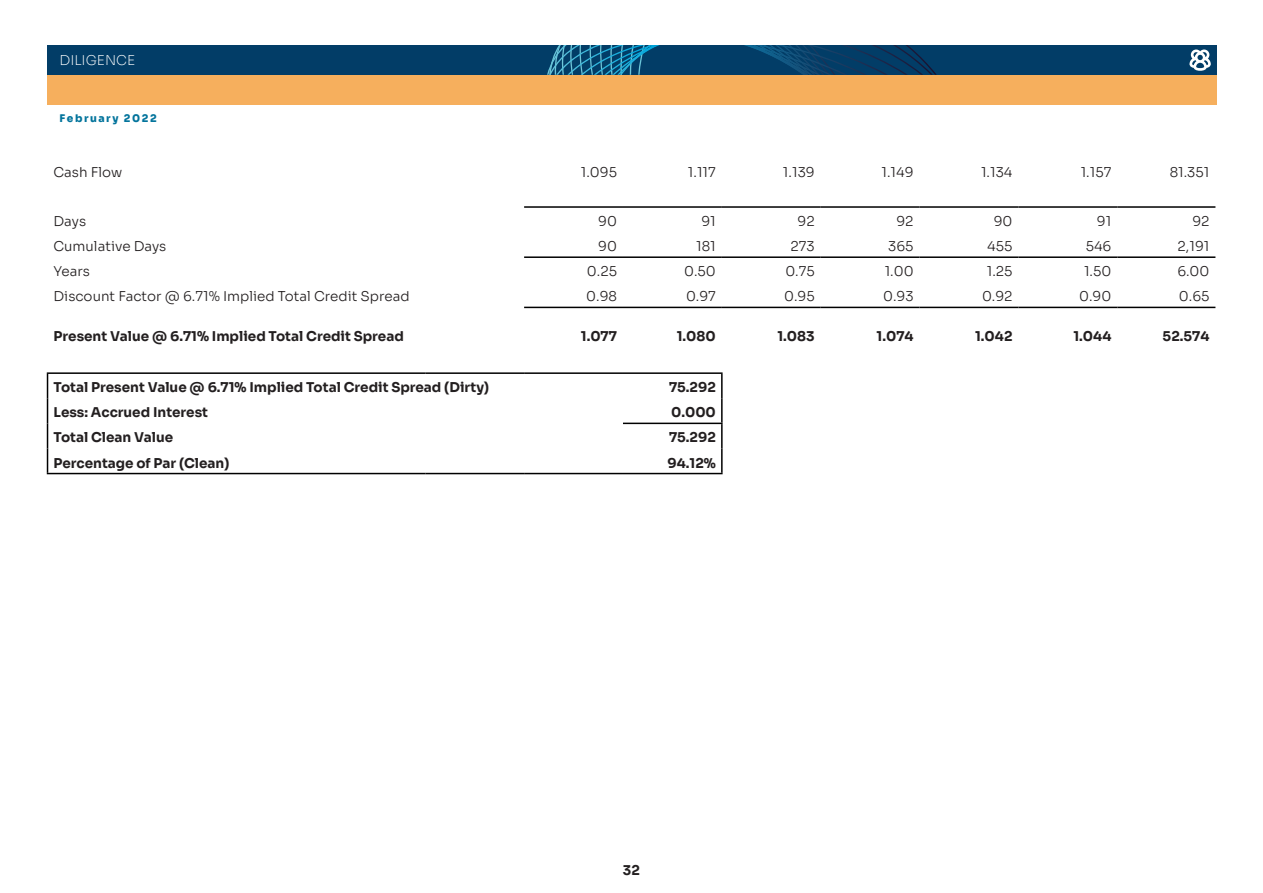
<style>
.page{position:relative;width:1263px;height:893px;background:#fff}
.page>*{position:absolute;margin:0;border:0;box-sizing:border-box;transform-origin:0 0}
._05_1_BODYTEXT_01_So{font:700 13.5px "Sora";color:#231f20}
._05_1_BODYTEXT_01_So-2{font:300 13.5px "Sora";color:#231f20}
.t1{font:200 13.5px "Sora";color:#fff}
.t2{font:800 10.5px "Sora";letter-spacing:.15em;color:#03749c}
</style>
<div class="page">
<hr style="left:524px;top:206px;width:99px;height:2px;background:#000">
<hr style="left:623px;top:206px;width:99px;height:2px;background:#000">
<hr style="left:722px;top:206px;width:99px;height:2px;background:#000">
<hr style="left:821px;top:206px;width:98px;height:2px;background:#000">
<hr style="left:919px;top:206px;width:99px;height:2px;background:#000">
<hr style="left:1018px;top:206px;width:99px;height:2px;background:#000">
<hr style="left:1117px;top:206px;width:98px;height:2px;background:#000">
<hr style="left:524px;top:256px;width:99px;height:2px;background:#000">
<hr style="left:623px;top:256px;width:99px;height:2px;background:#000">
<hr style="left:722px;top:256px;width:99px;height:2px;background:#000">
<hr style="left:821px;top:256px;width:98px;height:2px;background:#000">
<hr style="left:919px;top:256px;width:99px;height:2px;background:#000">
<hr style="left:1018px;top:256px;width:99px;height:2px;background:#000">
<hr style="left:1117px;top:256px;width:98px;height:2px;background:#000">
<hr style="left:524px;top:307px;width:99px;height:1px;background:#000">
<hr style="left:623px;top:307px;width:99px;height:1px;background:#000">
<hr style="left:722px;top:307px;width:99px;height:1px;background:#000">
<hr style="left:821px;top:307px;width:98px;height:1px;background:#000">
<hr style="left:919px;top:307px;width:99px;height:1px;background:#000">
<hr style="left:1018px;top:307px;width:99px;height:1px;background:#000">
<hr style="left:1117px;top:307px;width:98px;height:1px;background:#000">
<hr style="left:47px;top:372px;width:378px;height:2px;background:#000">
<hr style="left:425px;top:372px;width:99px;height:2px;background:#000">
<hr style="left:524px;top:372px;width:99px;height:2px;background:#000">
<hr style="left:623px;top:372px;width:100px;height:2px;background:#000">
<hr style="left:721px;top:374px;width:2px;height:24px;background:#000">
<hr style="left:721px;top:398px;width:2px;height:25px;background:#000">
<hr style="left:721px;top:424px;width:2px;height:24px;background:#000">
<svg style="left:47px;top:374px;width:1px;height:99px"></svg>
<hr style="left:721px;top:448px;width:2px;height:25px;background:#000">
<hr style="left:47px;top:473px;width:378px;height:1px;background:#000">
<hr style="left:425px;top:473px;width:99px;height:1px;background:#000">
<hr style="left:524px;top:473px;width:99px;height:1px;background:#000">
<hr style="left:623px;top:473px;width:100px;height:1px;background:#000">
<hr style="left:623px;top:423px;width:100px;height:1px;background:#000">
<div style="left:47px;top:75px;width:1169px;height:30px;background:#f6af5d"></div>
<div style="left:47px;top:45px;width:1169px;height:30px;background:#023d67"></div>
<svg style="left:547px;top:45px;width:390px;height:30px"></svg>
<svg style="left:1189px;top:50px;width:22px;height:21px"></svg>
<p class="t1" style="left:60px;top:49px;width:77px">DILIGENCE</p>
<p class="t2" style="left:60px;top:109px;width:99px">February 2022</p>
<p class="_05_1_BODYTEXT_01_So-2" style="left:54px;top:161px;width:70px">Cash Flow</p>
<p class="_05_1_BODYTEXT_01_So-2" style="left:581px;top:161px;width:38px">1.095</p>
<p class="_05_1_BODYTEXT_01_So-2" style="left:688px;top:161px;width:29px">1.117</p>
<p class="_05_1_BODYTEXT_01_So-2" style="left:783px;top:161px;width:33px">1.139</p>
<p class="_05_1_BODYTEXT_01_So-2" style="left:881px;top:161px;width:34px">1.149</p>
<p class="_05_1_BODYTEXT_01_So-2" style="left:981px;top:161px;width:33px">1.134</p>
<p class="_05_1_BODYTEXT_01_So-2" style="left:1081px;top:161px;width:32px">1.157</p>
<p class="_05_1_BODYTEXT_01_So-2" style="left:1170px;top:161px;width:41px">81.351</p>
<p class="_05_1_BODYTEXT_01_So-2" style="left:54px;top:210px;width:34px">Days</p>
<p class="_05_1_BODYTEXT_01_So-2" style="left:598px;top:210px;width:20px">90</p>
<p class="_05_1_BODYTEXT_01_So-2" style="left:701px;top:210px;width:16px">91</p>
<p class="_05_1_BODYTEXT_01_So-2" style="left:798px;top:210px;width:19px">92</p>
<p class="_05_1_BODYTEXT_01_So-2" style="left:896px;top:210px;width:19px">92</p>
<p class="_05_1_BODYTEXT_01_So-2" style="left:994px;top:210px;width:20px">90</p>
<p class="_05_1_BODYTEXT_01_So-2" style="left:1097px;top:210px;width:16px">91</p>
<p class="_05_1_BODYTEXT_01_So-2" style="left:1192px;top:210px;width:19px">92</p>
<p class="_05_1_BODYTEXT_01_So-2" style="left:54px;top:235px;width:114px">Cumulative Days</p>
<p class="_05_1_BODYTEXT_01_So-2" style="left:598px;top:235px;width:20px">90</p>
<p class="_05_1_BODYTEXT_01_So-2" style="left:696px;top:235px;width:21px">181</p>
<p class="_05_1_BODYTEXT_01_So-2" style="left:791px;top:235px;width:26px">273</p>
<p class="_05_1_BODYTEXT_01_So-2" style="left:888px;top:235px;width:27px">365</p>
<p class="_05_1_BODYTEXT_01_So-2" style="left:987px;top:235px;width:27px">455</p>
<p class="_05_1_BODYTEXT_01_So-2" style="left:1086px;top:235px;width:27px">546</p>
<p class="_05_1_BODYTEXT_01_So-2" style="left:1178px;top:235px;width:33px">2,191</p>
<p class="_05_1_BODYTEXT_01_So-2" style="left:54px;top:260px;width:38px">Years</p>
<p class="_05_1_BODYTEXT_01_So-2" style="left:587px;top:260px;width:32px">0.25</p>
<p class="_05_1_BODYTEXT_01_So-2" style="left:684px;top:260px;width:33px">0.50</p>
<p class="_05_1_BODYTEXT_01_So-2" style="left:785px;top:260px;width:31px">0.75</p>
<p class="_05_1_BODYTEXT_01_So-2" style="left:885px;top:260px;width:30px">1.00</p>
<p class="_05_1_BODYTEXT_01_So-2" style="left:987px;top:260px;width:27px">1.25</p>
<p class="_05_1_BODYTEXT_01_So-2" style="left:1084px;top:260px;width:29px">1.50</p>
<p class="_05_1_BODYTEXT_01_So-2" style="left:1177px;top:260px;width:34px">6.00</p>
<p class="_05_1_BODYTEXT_01_So-2" style="left:54px;top:285px;width:358px">Discount Factor @ 6.71% Implied Total Credit Spread</p>
<p class="_05_1_BODYTEXT_01_So-2" style="left:586px;top:285px;width:32px">0.98</p>
<p class="_05_1_BODYTEXT_01_So-2" style="left:686px;top:285px;width:31px">0.97</p>
<p class="_05_1_BODYTEXT_01_So-2" style="left:784px;top:285px;width:32px">0.95</p>
<p class="_05_1_BODYTEXT_01_So-2" style="left:883px;top:285px;width:32px">0.93</p>
<p class="_05_1_BODYTEXT_01_So-2" style="left:982px;top:285px;width:32px">0.92</p>
<p class="_05_1_BODYTEXT_01_So-2" style="left:1079px;top:285px;width:34px">0.90</p>
<p class="_05_1_BODYTEXT_01_So-2" style="left:1179px;top:285px;width:32px">0.65</p>
<p class="_05_1_BODYTEXT_01_So" style="left:54px;top:325px;width:352px">Present Value @ 6.71% Implied Total Credit Spread</p>
<p class="_05_1_BODYTEXT_01_So" style="left:581px;top:325px;width:38px">1.077</p>
<p class="_05_1_BODYTEXT_01_So" style="left:677px;top:325px;width:41px">1.080</p>
<p class="_05_1_BODYTEXT_01_So" style="left:777px;top:325px;width:39px">1.083</p>
<p class="_05_1_BODYTEXT_01_So" style="left:877px;top:325px;width:39px">1.074</p>
<p class="_05_1_BODYTEXT_01_So" style="left:975px;top:325px;width:39px">1.042</p>
<p class="_05_1_BODYTEXT_01_So" style="left:1073px;top:325px;width:39px">1.044</p>
<p class="_05_1_BODYTEXT_01_So" style="left:1163px;top:325px;width:48px">52.574</p>
<p class="_05_1_BODYTEXT_01_So" style="left:54px;top:376px;width:437px">Total Present Value @ 6.71% Implied Total Credit Spread (Dirty)</p>
<p class="_05_1_BODYTEXT_01_So" style="left:669px;top:376px;width:48px">75.292</p>
<p class="_05_1_BODYTEXT_01_So" style="left:54px;top:401px;width:156px">Less: Accrued Interest</p>
<p class="_05_1_BODYTEXT_01_So" style="left:671px;top:401px;width:46px">0.000</p>
<p class="_05_1_BODYTEXT_01_So" style="left:54px;top:426px;width:121px">Total Clean Value</p>
<p class="_05_1_BODYTEXT_01_So" style="left:669px;top:426px;width:48px">75.292</p>
<p class="_05_1_BODYTEXT_01_So" style="left:54px;top:452px;width:177px">Percentage of Par (Clean)</p>
<p class="_05_1_BODYTEXT_01_So" style="left:667px;top:452px;width:50px">94.12%</p>
<p class="_05_1_BODYTEXT_01_So" style="left:623px;top:858px;width:19px">32</p>
</div>
